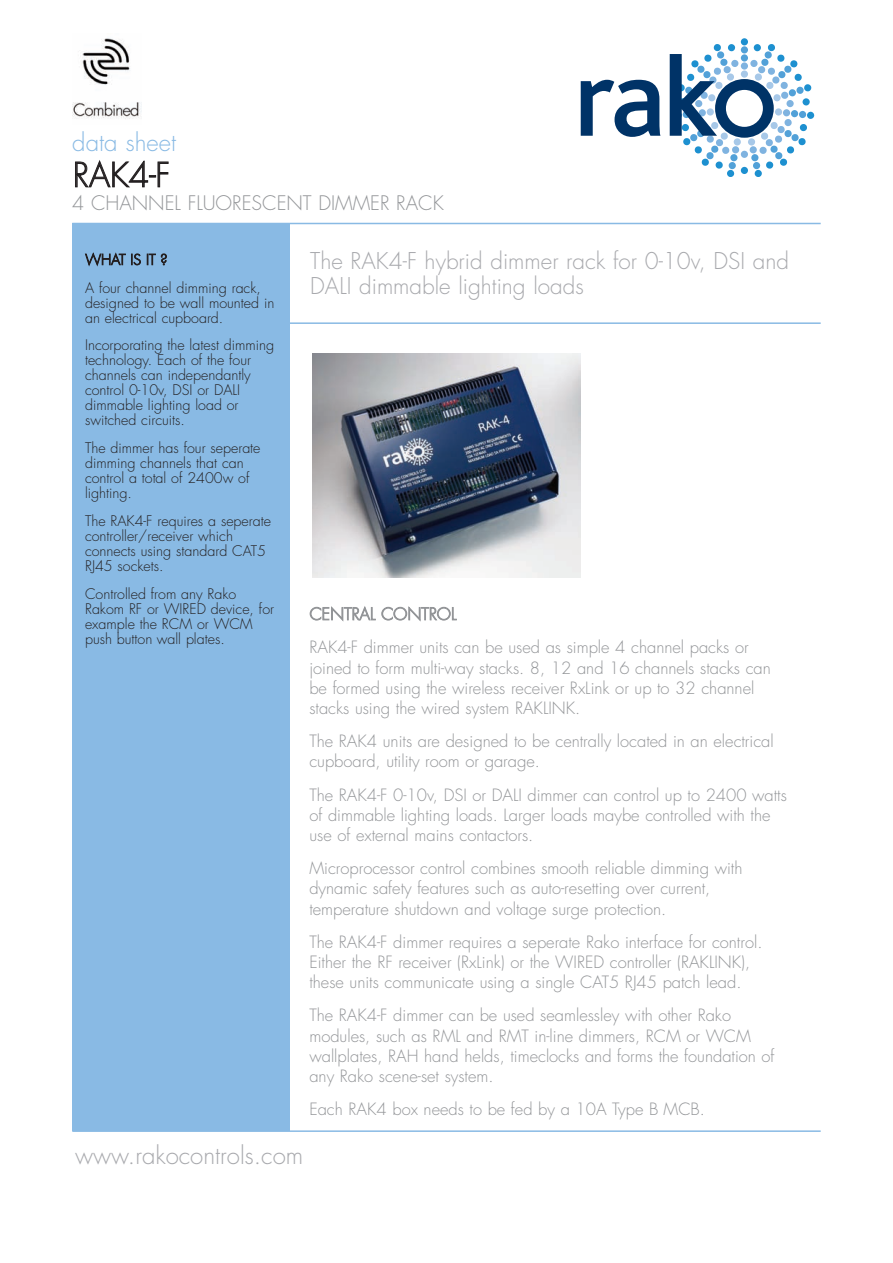
<style>
.page{position:relative;width:893px;height:1263px;background:#fff}
.page>*{position:absolute;margin:0;border:0;box-sizing:border-box;transform-origin:0 0}
.t1{font:300 33px "Futura";color:#231f20}
.t2{font:300 24px "Futura";color:#a8a9ad}
.t3{font:300 24px "Futura";color:#89bae4}
.t4{font:300 22.5px/25.5px "Futura";color:#a8a9ad}
.t5{font:300 19.5px "Futura";color:#939598}
.t6{font:300 16.5px/20.2px "Futura";color:#939598}
.t7{font:300 14.25px/15px "Futura";color:#231f20}
</style>
<div class="page">
<img style="left:72px;top:38px;width:69px;height:81px">
<hr style="left:72px;top:223px;width:749px;height:1px;background:#89bae4">
<hr style="left:72px;top:322px;width:749px;height:2px;background:#89bae4">
<hr style="left:72px;top:1130px;width:749px;height:2px;background:#89bae4">
<div style="left:72px;top:224px;width:218px;height:907px;background:#89bae4"></div>
<div style="left:741px;top:38px;width:7px;height:7px;background:#1d90d0;border-radius:50%"></div>
<div style="left:727px;top:170px;width:7px;height:7px;background:#1d90d0;border-radius:3px"></div>
<div style="left:754px;top:170px;width:8px;height:7px;background:#1d90d0;border-radius:3px"></div>
<div style="left:807px;top:112px;width:7px;height:7px;background:#1d90d0;border-radius:50%"></div>
<div style="left:741px;top:167px;width:7px;height:7px;background:#1d90d0;border-radius:50%"></div>
<svg style="left:581px;top:80px;width:79px;height:57px"></svg>
<svg style="left:670px;top:44px;width:142px;height:125px"></svg>
<img style="left:313px;top:353px;width:267px;height:225px">
<h2 class="t3" style="left:72px;top:132px;width:105px">data sheet</h2>
<h1 class="t1" style="left:73px;top:160px;width:99px">RAK4-F</h1>
<p class="t5" style="left:72px;top:194px;width:373px">4 CHANNEL FLUORESCENT DIMMER RACK</p>
<p class="t7" style="left:85px;top:247px;width:177px;line-height:27.8px">WHAT IS IT ?<br>A four channel dimming rack,</p>
<p class="t7" style="left:85px;top:296px;width:191px">designed to be wall mounted in an electrical cupboard.</p>
<p class="t7" style="left:85px;top:339px;width:191px">Incorporating the latest dimming technology. Each of the four channels can independantly control 0-10v, DSI or DALI dimmable lighting load or switched circuits.</p>
<p class="t7" style="left:85px;top:442px;width:177px">The dimmer has four seperate dimming channels that can control a total of 2400w of lighting.</p>
<p class="t7" style="left:85px;top:514px;width:187px">The RAK4-F requires a seperate controller/receiver which connects using standard CAT5<br>RJ45 sockets.</p>
<p class="t7" style="left:85px;top:587px;width:191px">Controlled from any Rako<br>Rakom RF or WIRED device, for example the RCM or WCM push button wall plates.</p>
<h3 class="t4" style="left:310px;top:249px;width:480px">The RAK4-F hybrid dimmer rack for 0-10v, DSI and<br>DALI dimmable lighting loads</h3>
<p class="t6" style="left:309px;top:599px;width:441px;line-height:33.3px">CENTRAL CONTROL<br>RAK4-F dimmer units can be used as simple 4 channel packs or</p>
<p class="t6" style="left:309px;top:659px;width:463px">joined to form multi-way stacks. 8, 12 and 16 channels stacks can be formed using the wireless receiver RxLink or up to 32 channel stacks using the wired system RAKLINK.</p>
<p class="t6" style="left:309px;top:732px;width:466px">The RAK4 units are designed to be centrally located in an electrical cupboard, utility room or garage.</p>
<p class="t6" style="left:309px;top:786px;width:479px">The RAK4-F 0-10v, DSI or DALI dimmer can control up to 2400 watts of dimmable lighting loads. Larger loads maybe controlled with the use of external mains contactors.</p>
<p class="t6" style="left:309px;top:859px;width:435px">Microprocessor control combines smooth reliable dimming with dynamic safety features such as auto-resetting over current, temperature shutdown and voltage surge protection.</p>
<p class="t6" style="left:309px;top:933px;width:455px">The RAK4-F dimmer requires a seperate Rako interface for control.<br>Either the RF receiver (RxLink) or the WIRED controller (RAKLINK), these units communicate using a single CAT5 RJ45 patch lead.</p>
<p class="t6" style="left:309px;top:1007px;width:467px">The RAK4-F dimmer can be used seamlessley with other Rako modules, such as RML and RMT in-line dimmers, RCM or WCM wallplates, RAH hand helds, timeclocks and forms the foundation of any Rako scene-set system.</p>
<p class="t6" style="left:309px;top:1101px;width:397px">Each RAK4 box needs to be fed by a 10A Type B MCB.</p>
<h2 class="t2" style="left:75px;top:1144px;width:229px">www.rakocontrols.com</h2>
</div>
